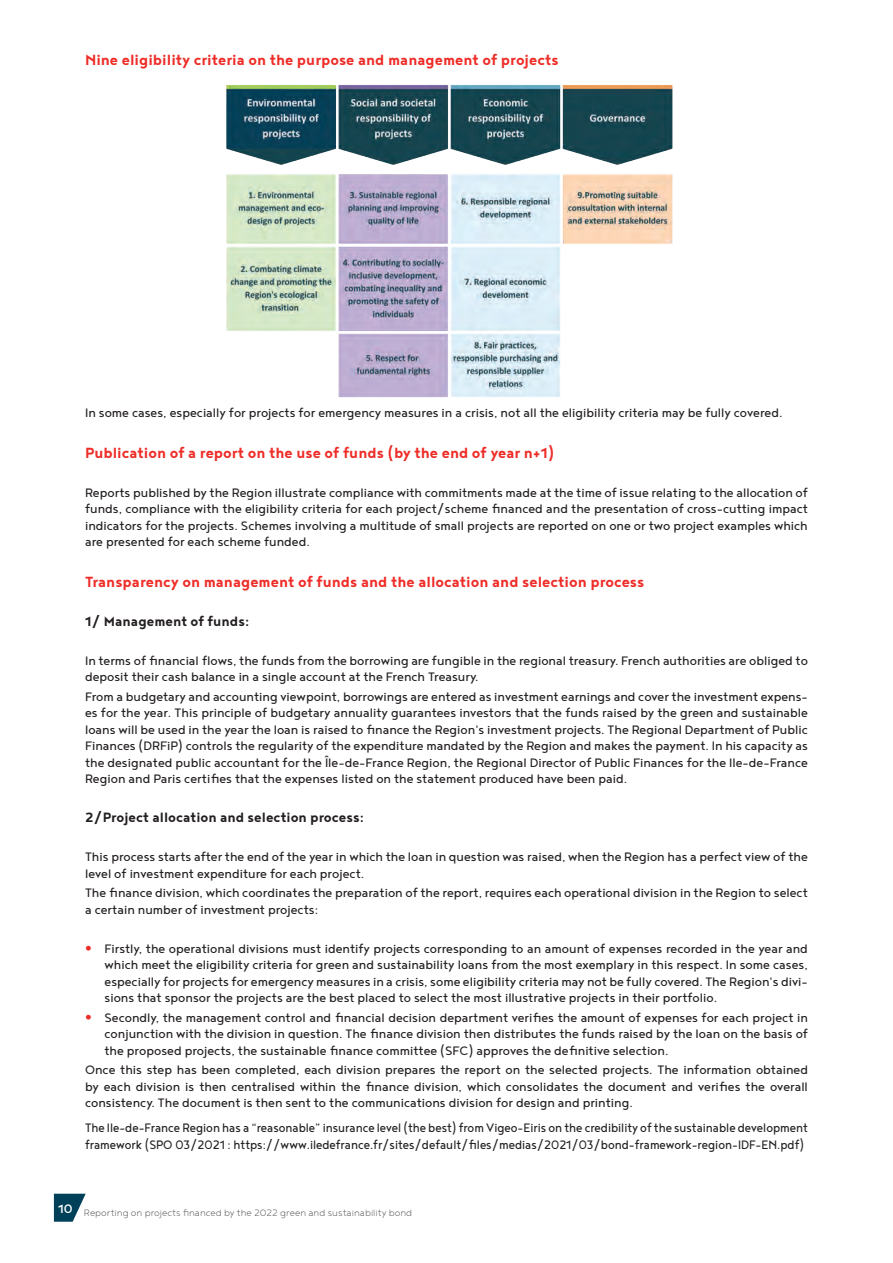
<style>
.page{position:relative;width:893px;height:1263px;background:#fff}
.page>*{position:absolute;margin:0;border:0;box-sizing:border-box;transform-origin:0 0}
.t1{font:700 18px "Noyh Geometric";color:#ee2d28}
.t2{font:700 16.5px "Noyh Geometric";color:#231f20}
.t3{font:15px/16.5px "Noyh Geometric";color:#231f20;text-align:justify}
.t4{font:15px/16.5px "Noyh Geometric";color:#231f20;scale:.93 1}
.t5{font:300 11.25px "Noyh Geometric";color:#57585a}
.s1{font-family:"Helvetica Neue LT Std";font-size:13.5px;color:#ee2d28}
</style>
<div class="page">
<svg style="left:54px;top:1194px;width:32px;height:28px"></svg>
<img style="left:226px;top:85px;width:447px;height:313px">
<p class="t1" style="left:85px;top:49px;width:475px">Nine eligibility criteria on the purpose and management of projects</p>
<p class="t3" style="left:85px;top:404px;width:699px">In some cases, especially for projects for emergency measures in a crisis, not all the eligibility criteria may be fully covered.</p>
<p class="t1" style="left:85px;top:442px;width:471px">Publication of a report on the use of funds (by the end of year n+1)</p>
<p class="t3" style="left:85px;top:484px;width:724px">Reports published by the Region illustrate compliance with commitments made at the time of issue relating to the allocation of funds, compliance with the eligibility criteria for each project/scheme financed and the presentation of cross-cutting impact indicators for the projects. Schemes involving a multitude of small projects are reported on one or two project examples which are presented for each scheme funded.</p>
<p class="t1" style="left:85px;top:571px;width:561px">Transparency on management of funds and the allocation and selection process</p>
<p class="t2" style="left:85px;top:612px;width:166px">1/ Management of funds:</p>
<p class="t3" style="left:85px;top:652px;width:724px">In terms of financial flows, the funds from the borrowing are fungible in the regional treasury. French authorities are obliged to deposit their cash balance in a single account at the French Treasury.</p>
<p class="t3" style="left:85px;top:688px;width:724px">From a budgetary and accounting viewpoint, borrowings are entered as investment earnings and cover the investment expens&shy;es for the year. This principle of budgetary annuality guarantees investors that the funds raised by the green and sustainable loans will be used in the year the loan is raised to finance the Region's investment projects. The Regional Department of Public Finances (DRFiP) controls the regularity of the expenditure mandated by the Region and makes the payment. In his capacity as the designated public accountant for the Île-de-France Region, the Regional Director of Public Finances for the lle-de-France Region and Paris certifies that the expenses listed on the statement produced have been paid.</p>
<p class="t2" style="left:85px;top:808px;width:280px">2/Project allocation and selection process:</p>
<p class="t3" style="left:85px;top:848px;width:724px">This process starts after the end of the year in which the loan in question was raised, when the Region has a perfect view of the level of investment expenditure for each project.</p>
<p class="t3" style="left:85px;top:884px;width:724px">The finance division, which coordinates the preparation of the report, requires each operational division in the Region to select a certain number of investment projects:</p>
<p class="t3" style="left:105px;top:940px;width:705px;text-indent:-20px"><span class="s1">•</span> Firstly, the operational divisions must identify projects corresponding to an amount of expenses recorded in the year and which meet the eligibility criteria for green and sustainability loans from the most exemplary in this respect. In some cases, especially for projects for emergency measures in a crisis, some eligibility criteria may not be fully covered. The Region's divi&shy;sions that sponsor the projects are the best placed to select the most illustrative projects in their portfolio.</p>
<p class="t3" style="left:105px;top:1009px;width:705px;text-indent:-20px"><span class="s1">•</span> Secondly, the management control and financial decision department verifies the amount of expenses for each project in conjunction with the division in question. The finance division then distributes the funds raised by the loan on the basis of the proposed projects, the sustainable finance committee (SFC) approves the definitive selection.</p>
<p class="t3" style="left:85px;top:1061px;width:724px">Once this step has been completed, each division prepares the report on the selected projects. The information obtained by each division is then centralised within the finance division, which consolidates the document and verifies the overall consistency. The document is then sent to the communications division for design and printing.</p>
<p class="t4" style="left:85px;top:1119px;width:779px">The Ile-de-France Region has a “reasonable” insurance level (the best) from Vigeo-Eiris on the credibility of the sustainable development framework (SPO 03/2021 : https://www.iledefrance.fr/sites/default/files/medias/2021/03/bond-framework-region-IDF-EN.pdf)</p>
<p class="t5" style="left:58px;top:1206px;width:355px"><sup>10</sup> Reporting on projects financed by the 2022 green and sustainability bond</p>
</div>
